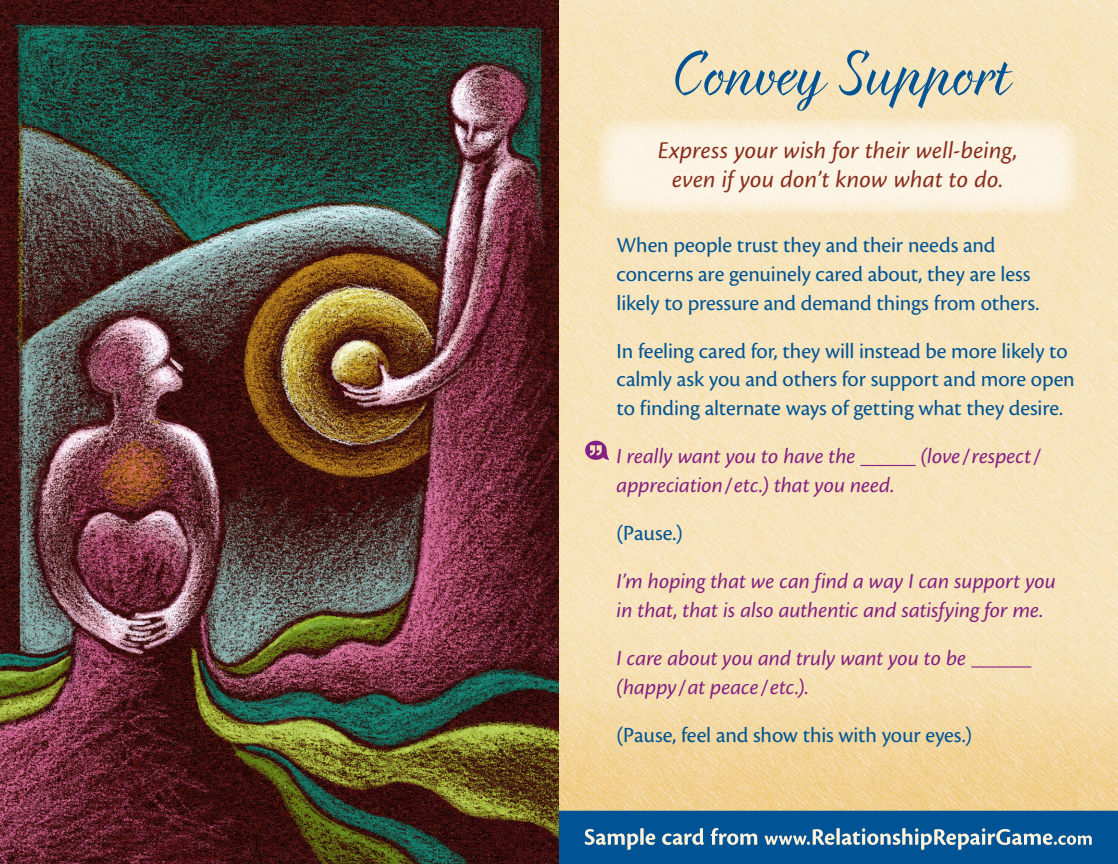
<style>
.page{position:relative;width:1118px;height:864px;background:#fff}
.page>*{position:absolute;margin:0;border:0;box-sizing:border-box;transform-origin:0 0}
.t1{font:64px "Braxton";color:#005495}
.t2{font:italic 25px/28.8px "Cronos Pro";letter-spacing:.01em;color:#882c1b;text-align:center}
.t3{font:22.4px/28.8px "Cronos Pro";letter-spacing:-.005em;color:#005495}
.t4{font:italic 22.4px/28.8px "Cronos Pro";color:#841f83}
</style>
<div class="page">
<img style="left:0;top:0;width:1117px;height:864px">
<img style="left:559px;top:634px;width:558px;height:177px">
<svg style="left:598px;top:119px;width:481px;height:96px;background:#faf1dd"></svg>
<hr style="left:860px;top:465px;width:55px;height:1px;background:#841f83">
<hr style="left:971px;top:666px;width:60px;height:2px;background:#841f83">
<svg style="left:585px;top:441px;width:24px;height:19px"></svg>
<svg style="left:559px;top:811px;width:558px;height:53px;background:#1b649c"></svg>
<h1 class="t1" style="left:671px;top:36px;width:339px">Convey Support</h1>
<p class="t2" style="left:658px;top:137px;width:361px">Express your wish for their well-being, even if you don’t know what to do.</p>
<p class="t3" style="left:616px;top:231px;width:424px">When people trust they and their needs and concerns are genuinely cared about, they are less likely to pressure and demand things from others.</p>
<p class="t3" style="left:616px;top:336px;width:459px">In feeling cared for, they will instead be more likely to calmly ask you and others for support and more open to finding alternate ways of getting what they desire.</p>
<p class="t4" style="left:616px;top:442px;width:240px">I really want you to have the</p>
<p class="t4" style="left:920px;top:442px;width:122px">(love/respect/</p>
<p class="t4" style="left:616px;top:471px;width:279px">appreciation/etc.) that you need.</p>
<p class="t3" style="left:616px;top:519px;width:67px">(Pause.)</p>
<p class="t4" style="left:616px;top:567px;width:441px">I’m hoping that we can find a way I can support you in that, that is also authentic and satisfying for me.</p>
<p class="t4" style="left:616px;top:644px;width:351px">I care about you and truly want you to be (happy/at peace/etc.).</p>
<p class="t3" style="left:616px;top:720px;width:357px">(Pause, feel and show this with your eyes.)</p>
</div>
